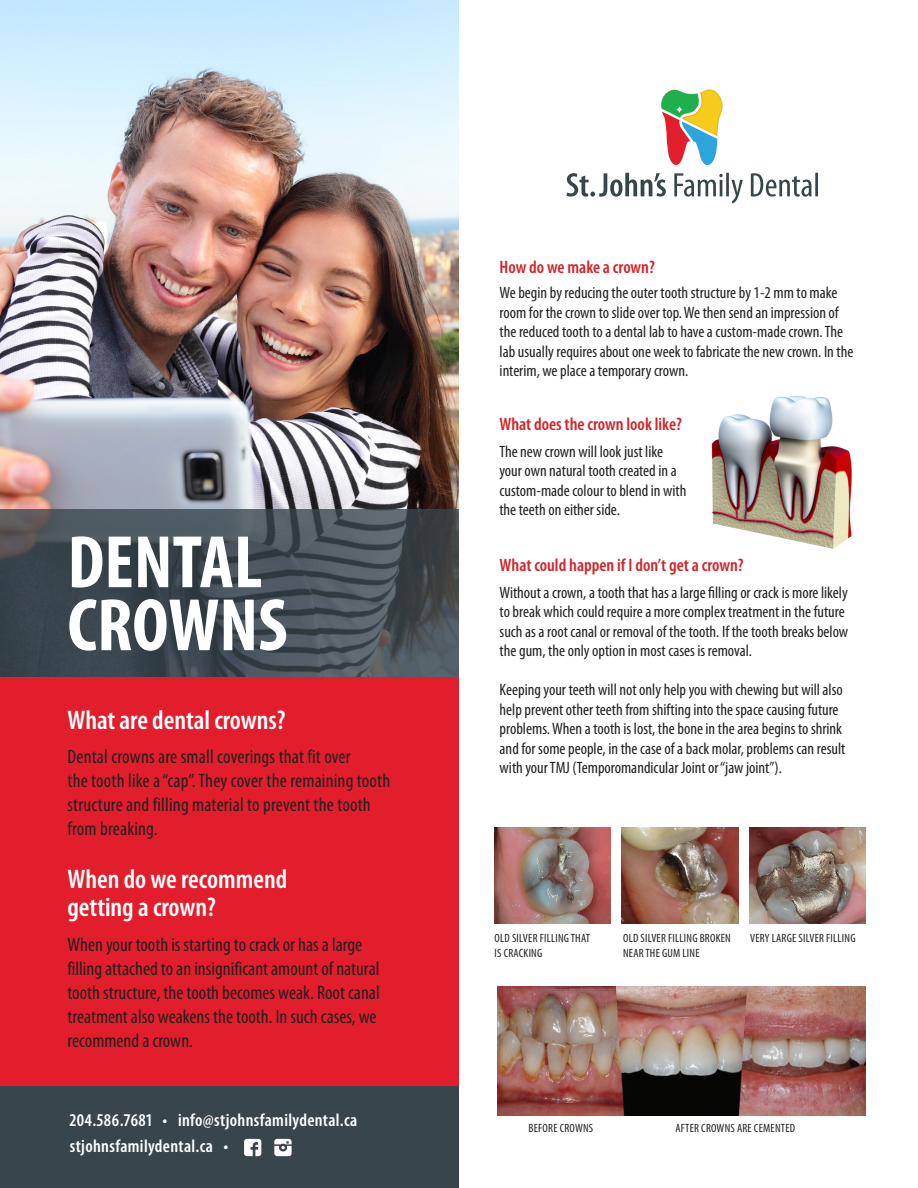
<style>
.page{position:relative;width:918px;height:1188px;background:#fff}
.page>*{position:absolute;margin:0;border:0;box-sizing:border-box;transform-origin:0 0}
.t1{font:700 condensed 75px/63px "Myriad Pro";color:#fff}
.t2{font:600 condensed 27px/28.5px "Myriad Pro";color:#fff}
.t3{font:condensed 19.5px/24px "Myriad Pro";color:#231f20}
.t4{font:600 condensed 18px "Myriad Pro";color:#d1232a}
.t5{font:600 condensed 18px/25.5px "Myriad Pro";letter-spacing:.02em;color:#fff}
.t6{font:condensed 16.5px/19.5px "Myriad Pro";color:#231f20}
.t7{font:condensed 12px/14.4px "Myriad Pro";letter-spacing:.02em;color:#231f20}
</style>
<div class="page">
<img style="left:711px;top:395px;width:141px;height:154px">
<div style="left:0;top:1086px;width:459px;height:102px;background:#38464c"></div>
<img style="left:0;top:0;width:459px;height:509px">
<svg style="left:0;top:509px;width:459px;height:168px;background:#434d53"></svg>
<div style="left:0;top:677px;width:459px;height:409px;background:#e31e2c"></div>
<svg style="left:567px;top:173px;width:251px;height:31px"></svg>
<img style="left:717px;top:92px;width:6px;height:44px">
<svg style="left:661px;top:89px;width:56px;height:77px"></svg>
<img style="left:495px;top:828px;width:116px;height:96px">
<img style="left:622px;top:828px;width:116px;height:96px">
<img style="left:749px;top:828px;width:117px;height:96px">
<img style="left:497px;top:986px;width:369px;height:130px">
<svg style="left:274px;top:1139px;width:18px;height:17px"></svg>
<svg style="left:244px;top:1139px;width:17px;height:17px"></svg>
<p class="t4" style="left:500px;top:257px;width:157px">How do we make a crown?</p>
<p class="t6" style="left:500px;top:283px;width:355px">We begin by reducing the outer tooth structure by 1-2 mm to make room for the crown to slide over top. We then send an impression of the reduced tooth to a dental lab to have a custom-made crown. The lab usually requires about one week to fabricate the new crown. In the interim, we place a temporary crown.</p>
<p class="t4" style="left:499px;top:414px;width:184px">What does the crown look like?</p>
<p class="t6" style="left:499px;top:442px;width:189px">The new crown will look just like your own natural tooth created in a custom-made colour to blend in with the teeth on either side.</p>
<p class="t1" style="left:68px;top:532px;width:222px">DENTAL<br>CROWNS</p>
<p class="t4" style="left:500px;top:555px;width:246px">What could happen if I don’t get a crown?</p>
<p class="t6" style="left:500px;top:583px;width:350px">Without a crown, a tooth that has a large filling or crack is more likely to break which could require a more complex treatment in the future such as a root canal or removal of the tooth. If the tooth breaks below the gum, the only option in most cases is removal.</p>
<p class="t6" style="left:500px;top:680px;width:347px">Keeping your teeth will not only help you with chewing but will also help prevent other teeth from shifting into the space causing future problems. When a tooth is lost, the bone in the area begins to shrink and for some people, in the case of a back molar, problems can result with your TMJ (Temporomandicular Joint or “jaw joint”).</p>
<p class="t2" style="left:68px;top:706px;width:220px">What are dental crowns?</p>
<p class="t3" style="left:68px;top:745px;width:324px">Dental crowns are small coverings that fit over<br>the tooth like a “cap”. They cover the remaining tooth structure and filling material to prevent the tooth from breaking.</p>
<p class="t2" style="left:68px;top:865px;width:221px">When do we recommend getting a crown?</p>
<p class="t3" style="left:68px;top:933px;width:314px">When your tooth is starting to crack or has a large filling attached to an insignificant amount of natural tooth structure, the tooth becomes weak. Root canal treatment also weakens the tooth. In such cases, we recommend a crown.</p>
<p class="t7" style="left:495px;top:931px;width:97px">OLD SILVER FILLING THAT<br>IS CRACKING</p>
<p class="t7" style="left:623px;top:931px;width:109px">OLD SILVER FILLING BROKEN<br>NEAR THE GUM LINE</p>
<p class="t7" style="left:750px;top:931px;width:107px">VERY LARGE SILVER FILLING</p>
<p class="t5" style="left:70px;top:1108px;width:289px">204.586.7681 • info@stjohnsfamilydental.ca stjohnsfamilydental.ca •</p>
<p class="t7" style="left:529px;top:1121px;width:66px">BEFORE CROWNS</p>
<p class="t7" style="left:675px;top:1121px;width:121px">AFTER CROWNS ARE CEMENTED</p>
</div>
